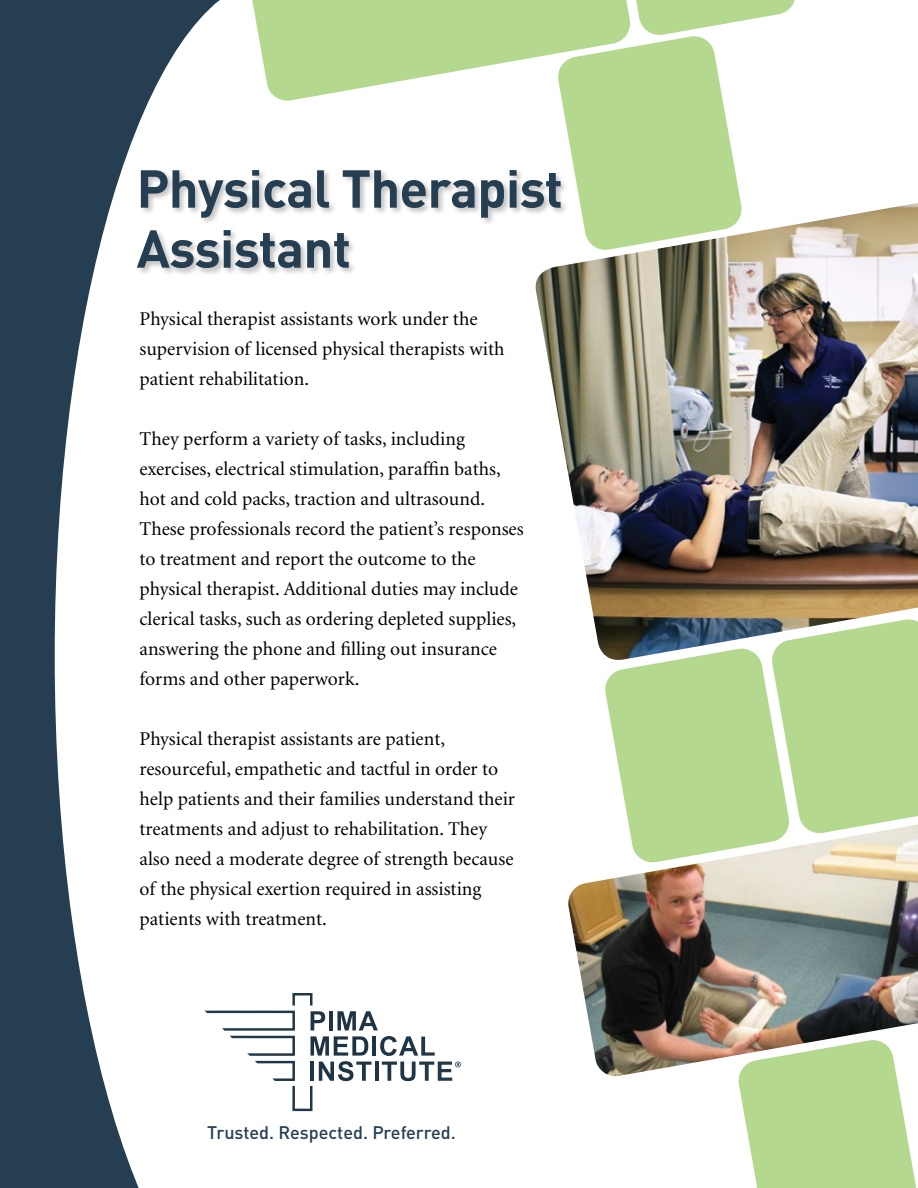
<style>
.page{position:relative;width:918px;height:1188px;background:#253e51}
.page>*{position:absolute;margin:0;border:0;box-sizing:border-box;transform-origin:0 0}
.t1{font:700 52.5px/60px "DIN";letter-spacing:-.015em;color:#253e51}
.t2{font:19.5px/30px "Minion";color:#000}
.t3{font:500 18px "DIN";color:#253e51}
</style>
<div class="page">
<svg style="left:55px;top:0;width:218px;height:1188px;fill:#fff"></svg>
<div style="left:273px;top:0;width:645px;height:1188px;background:#fff"></div>
<img style="left:568px;top:864px;width:350px;height:213px">
<svg style="left:737px;top:1038px;width:181px;height:150px"></svg>
<img style="left:535px;top:203px;width:383px;height:451px">
<svg style="left:604px;top:618px;width:314px;height:246px;background:#b8d39c"></svg>
<svg style="left:204px;top:993px;width:257px;height:122px"></svg>
<svg style="left:238px;top:0;width:559px;height:252px"></svg>
<div style="left:136px;top:168px;width:433px;height:108px;background:#000;opacity:.25"></div>
<h1 class="t1" style="left:136px;top:156px;width:428px">Physical Therapist<br>Assistant</h1>
<p class="t2" style="left:140px;top:305px;width:367px">Physical therapist assistants work under the supervision of licensed physical therapists with patient rehabilitation.</p>
<p class="t2" style="left:140px;top:425px;width:386px">They perform a variety of tasks, including exercises, electrical stimulation, paraffin baths, hot and cold packs, traction and ultrasound.<br>These professionals record the patient’s responses to treatment and report the outcome to the physical therapist. Additional duties may include clerical tasks, such as ordering depleted supplies, answering the phone and filling out insurance forms and other paperwork.</p>
<p class="t2" style="left:140px;top:725px;width:377px">Physical therapist assistants are patient, resourceful, empathetic and tactful in order to help patients and their families understand their treatments and adjust to rehabilitation. They also need a moderate degree of strength because of the physical exertion required in assisting patients with treatment.</p>
<p class="t3" style="left:207px;top:1121px;width:250px">Trusted. Respected. Preferred.</p>
</div>
